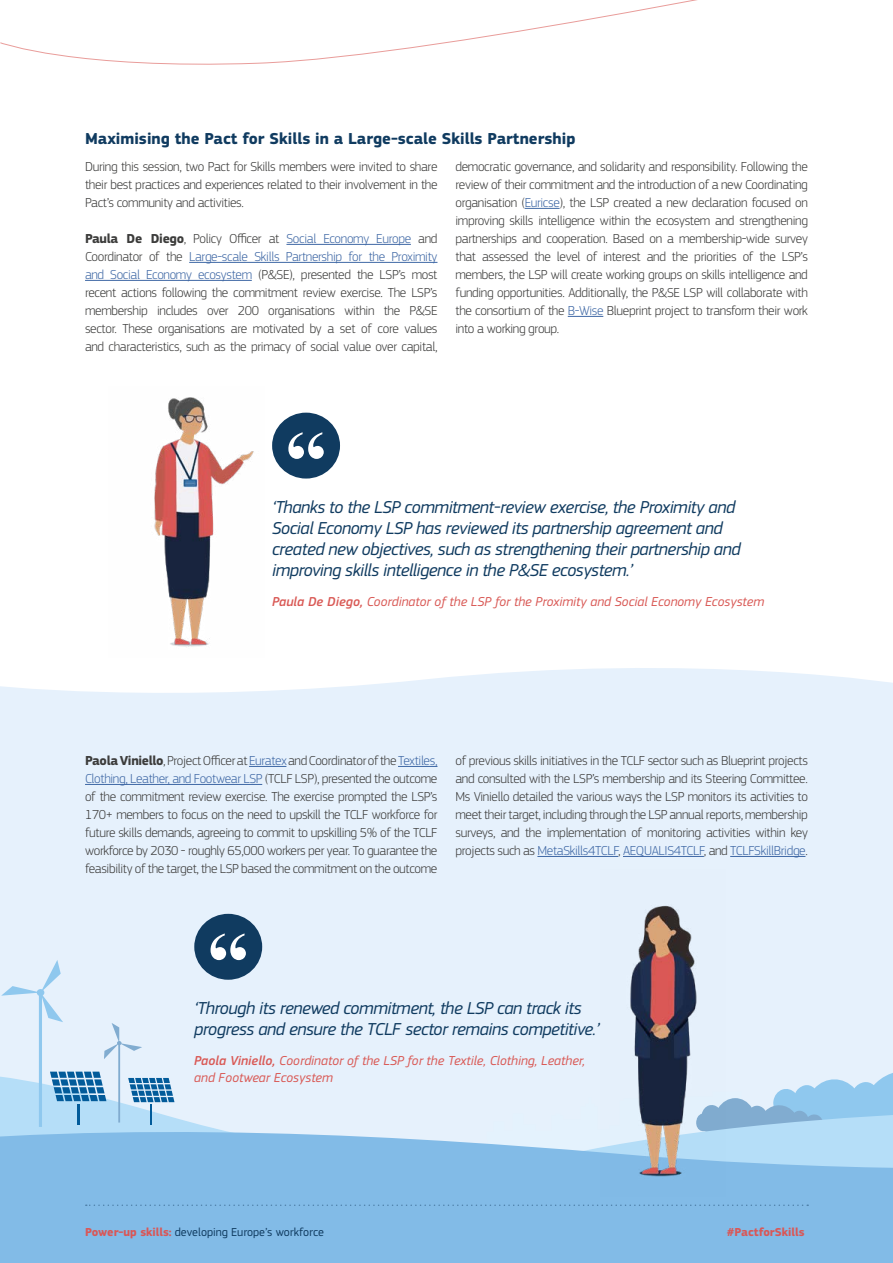
<style>
.page{position:relative;width:893px;height:1263px;background:#fff}
.page>*{position:absolute;margin:0;border:0;box-sizing:border-box;transform-origin:0 0}
.Large_Quote{font:italic 18px/21px "EC Square Sans Pro";letter-spacing:-.025em;color:#103b60}
.t1{font:700 16.5px "EC Square Sans Pro";color:#103b60}
.PFS_Body_Copy{font:300 13.5px/18px "EC Square Sans Pro";letter-spacing:-.025em;color:#3c3c3b;text-align:justify}
.Large_Quote-2{font:italic 13.5px/17.2px "EC Square Sans Pro";color:#d95955}
.PFS_Top_Folio{font:12px "EC Square Sans Pro";color:#103b60}
.PFS_Top_Folio-2{font:700 12px "EC Square Sans Pro";color:#d95757}
.s1{font-weight:700}
.s2{color:#3f68a5}
.s3{font-weight:500}
.s4{font-weight:700;color:#d95757}
</style>
<div class="page">
<div style="left:0;top:668px;width:893px;height:450px;background:#e6f1fc"></div>
<div style="left:726px;top:1068px;width:167px;height:11px;background:#e6f1fc"></div>
<svg style="left:507px;top:1079px;width:386px;height:39px;background:#bcdbf2"></svg>
<svg style="left:0;top:1118px;width:893px;height:145px;background:#8dc1e9"></svg>
<img style="left:601px;top:869px;width:125px;height:327px">
<svg style="left:86px;top:1204px;width:722px;height:2px"></svg>
<svg style="left:0;top:0;width:697px;height:65px"></svg>
<hr style="left:286px;top:244px;width:125px;height:1px;background:#3f68a5">
<hr style="left:189px;top:262px;width:248px;height:1px;background:#3f68a5">
<hr style="left:85px;top:280px;width:167px;height:1px;background:#3f68a5">
<hr style="left:525px;top:208px;width:35px;height:1px;background:#3f68a5">
<hr style="left:568px;top:316px;width:35px;height:1px;background:#3f68a5">
<hr style="left:249px;top:766px;width:37px;height:1px;background:#3f68a5">
<hr style="left:398px;top:766px;width:39px;height:1px;background:#3f68a5">
<hr style="left:85px;top:784px;width:177px;height:1px;background:#3f68a5">
<hr style="left:537px;top:856px;width:81px;height:1px;background:#3f68a5">
<hr style="left:623px;top:856px;width:81px;height:1px;background:#3f68a5">
<hr style="left:730px;top:856px;width:75px;height:1px;background:#3f68a5">
<div style="left:272px;top:413px;width:68px;height:65px;background:#103b60;border-radius:50%"></div>
<svg style="left:288px;top:432px;width:36px;height:27px"></svg>
<div style="left:194px;top:914px;width:68px;height:66px;background:#103b60;border-radius:50%"></div>
<svg style="left:0;top:933px;width:350px;height:265px;background:#bfdaf0"></svg>
<img style="left:154px;top:397px;width:100px;height:250px">
<h2 class="t1" style="left:85px;top:129px;width:492px">Maximising the Pact for Skills in a Large-scale Skills Partnership</h2>
<p class="PFS_Body_Copy" style="left:85px;top:157px;width:354px">During this session, two Pact for Skills members were invited to share their best practices and experiences related to their involvement in the Pact’s community and activities.</p>
<p class="PFS_Body_Copy" style="left:85px;top:229px;width:354px"><span class="s1">Paula De Diego</span>, Policy Officer at <span class="s2">Social Economy Europe</span> and Coordinator of the <span class="s2">Large-scale Skills Partnership for the Proximity and Social Economy ecosystem</span> (P&amp;SE), presented the LSP’s most recent actions following the commitment review exercise. The LSP’s membership includes over 200 organisations within the P&amp;SE sector. These organisations are motivated by a set of core values and characteristics, such as the primacy of social value over capital,</p>
<p class="PFS_Body_Copy" style="left:455px;top:157px;width:354px">democratic governance, and solidarity and responsibility. Following the review of their commitment and the introduction of a new Coordinating organisation (<span class="s2">Euricse</span>), the LSP created a new declaration focused on improving skills intelligence within the ecosystem and strengthening partnerships and cooperation. Based on a membership-wide survey that assessed the level of interest and the priorities of the LSP’s members, the LSP will create working groups on skills intelligence and funding opportunities. Additionally, the P&amp;SE LSP will collaborate with the consortium of the <span class="s2">B-Wise</span> Blueprint project to transform their work into a working group.</p>
<p class="Large_Quote" style="left:272px;top:496px;width:470px">‘Thanks to the LSP commitment-review exercise, the Proximity and Social Economy LSP has reviewed its partnership agreement and created new objectives, such as strengthening their partnership and improving skills intelligence in the P&amp;SE ecosystem.’</p>
<p class="Large_Quote-2" style="left:272px;top:593px;width:494px"><span class="s3">Paula De Diego,</span> Coordinator of the LSP for the Proximity and Social Economy Ecosystem</p>
<p class="PFS_Body_Copy" style="left:85px;top:751px;width:354px"><span class="s1">Paola Viniello</span>, Project Officer at <span class="s2">Euratex</span> and Coordinator of the <span class="s2">Textiles, Clothing, Leather, and Footwear LSP</span> (TCLF LSP), presented the outcome of the commitment review exercise. The exercise prompted the LSP’s 170+ members to focus on the need to upskill the TCLF workforce for future skills demands, agreeing to commit to upskilling 5% of the TCLF workforce by 2030 - roughly 65,000 workers per year. To guarantee the feasibility of the target, the LSP based the commitment on the outcome</p>
<p class="PFS_Body_Copy" style="left:455px;top:751px;width:354px">of previous skills initiatives in the TCLF sector such as Blueprint projects and consulted with the LSP’s membership and its Steering Committee.<br>Ms Viniello detailed the various ways the LSP monitors its activities to meet their target, including through the LSP annual reports, membership surveys, and the implementation of monitoring activities within key projects such as <span class="s2">MetaSkills4TCLF</span>, <span class="s2">AEQUALIS4TCLF</span>, and <span class="s2">TCLFSkillBridge</span>.</p>
<p class="Large_Quote" style="left:194px;top:997px;width:407px">‘Through its renewed commitment, the LSP can track its progress and ensure the TCLF sector remains competitive.’</p>
<p class="Large_Quote-2" style="left:194px;top:1052px;width:392px"><span class="s3">Paola Viniello,</span> Coordinator of the LSP for the Textile, Clothing, Leather, and Footwear Ecosystem</p>
<p class="PFS_Top_Folio" style="left:85px;top:1225px;width:241px"><span class="s4">Power-up skills:</span> developing Europe’s workforce</p>
<p class="PFS_Top_Folio-2" style="left:727px;top:1225px;width:79px">#PactforSkills</p>
</div>
